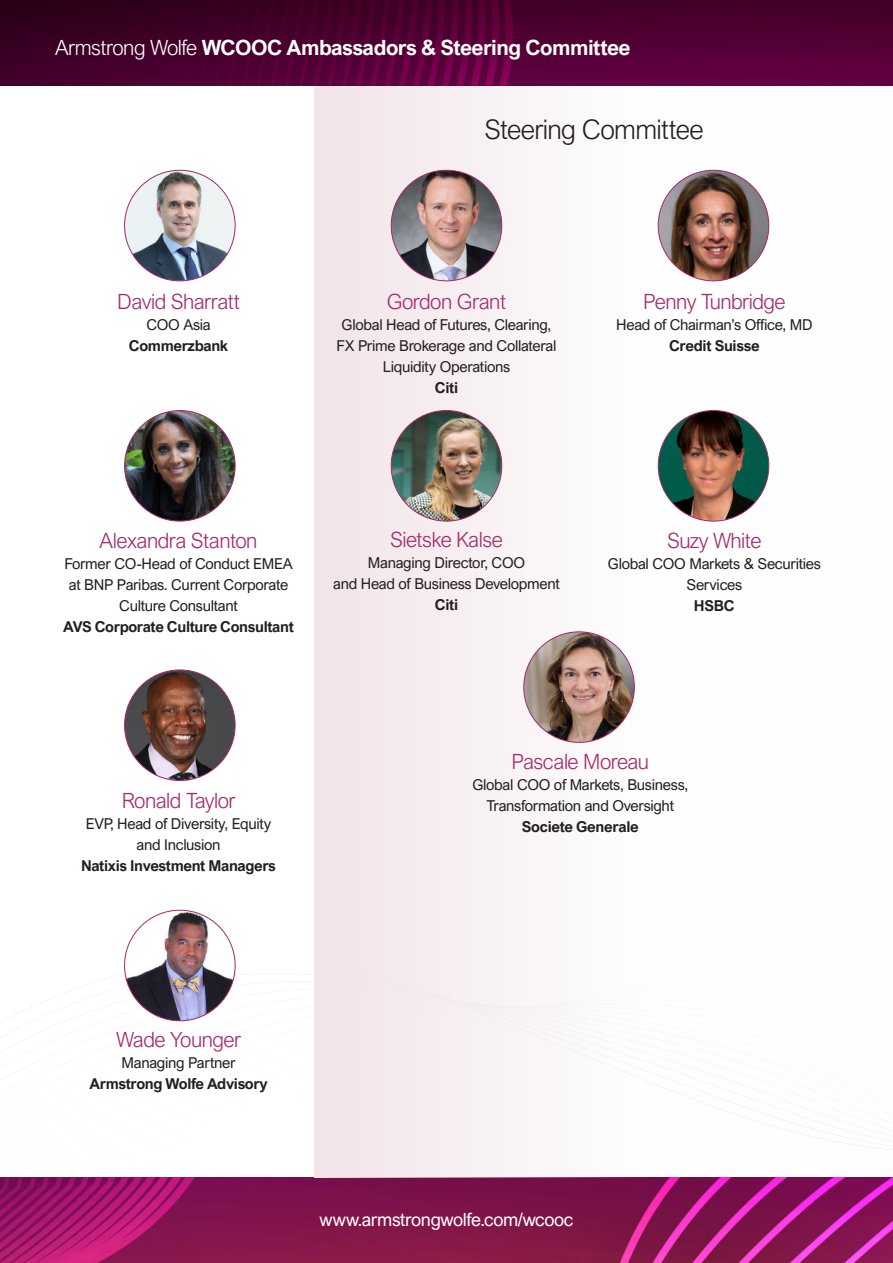
<style>
.page{position:relative;width:893px;height:1263px;background:#fff}
.page>*{position:absolute;margin:0;border:0;box-sizing:border-box;transform-origin:0 0}
.t1{font:300 27px "Arial Nova";letter-spacing:-.025em;color:#231f20}
.t2{font:300 21px "Arial Nova";letter-spacing:-.025em;color:#a52869}
.t3{font:700 21px "Arial Nova";letter-spacing:-.025em;color:#fff}
.t4{font:18.15px "Arial Nova";letter-spacing:-.02em;color:#fff}
.t5{font:15px/21px "Arial Nova";letter-spacing:-.02em;color:#231f20;text-align:center}
.t6{font:700 15px "Arial Nova";letter-spacing:-.025em;color:#231f20}
.s1{font-weight:300}
</style>
<div class="page">
<img style="left:0;top:1178px;width:893px;height:85px">
<div style="left:315px;top:85px;width:578px;height:1093px;background:linear-gradient(to right,#f4e8eb,#fff)"></div>
<img style="left:0;top:0;width:893px;height:85px">
<img style="left:125px;top:170px;width:110px;height:111px;border-radius:55px">
<img style="left:125px;top:411px;width:110px;height:110px;border-radius:55px">
<img style="left:125px;top:670px;width:110px;height:110px;border-radius:55px">
<img style="left:125px;top:910px;width:110px;height:111px;border-radius:55px">
<img style="left:391px;top:170px;width:111px;height:111px;border-radius:55px">
<img style="left:391px;top:411px;width:111px;height:110px;border-radius:55px">
<img style="left:524px;top:632px;width:110px;height:110px;border-radius:55px">
<img style="left:658px;top:170px;width:111px;height:111px;border-radius:55px">
<img style="left:658px;top:411px;width:111px;height:110px;border-radius:55px">
<h2 class="t3" style="left:55px;top:39px;width:577px"><span class="s1">Armstrong Wolfe</span> WCOOC Ambassadors &amp; Steering Committee</h2>
<h1 class="t1" style="left:484px;top:118px;width:221px">Steering Committee</h1>
<h2 class="t2" style="left:117px;top:293px;width:124px">David Sharratt</h2>
<p class="t5" style="left:146px;top:315px;width:66px">COO Asia</p>
<p class="t6" style="left:129px;top:339px;width:101px">Commerzbank</p>
<h2 class="t2" style="left:387px;top:293px;width:121px">Gordon Grant</h2>
<p class="t5" style="left:336px;top:315px;width:221px">Global Head of Futures, Clearing,<br>FX Prime Brokerage and Collateral<br>Liquidity Operations</p>
<p class="t6" style="left:435px;top:381px;width:25px">Citi</p>
<h2 class="t2" style="left:643px;top:293px;width:144px">Penny Tunbridge</h2>
<p class="t5" style="left:616px;top:314px;width:198px">Head of Chairman’s Office, MD</p>
<p class="t6" style="left:669px;top:339px;width:92px">Credit Suisse</p>
<h2 class="t2" style="left:100px;top:532px;width:159px">Alexandra Stanton</h2>
<p class="t5" style="left:64px;top:554px;width:230px">Former CO-Head of Conduct EMEA at BNP Paribas. Current Corporate<br>Culture Consultant</p>
<p class="t6" style="left:63px;top:621px;width:232px">AVS Corporate Culture Consultant</p>
<h2 class="t2" style="left:390px;top:531px;width:114px">Sietske Kalse</h2>
<p class="t5" style="left:333px;top:553px;width:228px">Managing Director, COO<br>and Head of Business Development</p>
<p class="t6" style="left:435px;top:599px;width:25px">Citi</p>
<h2 class="t2" style="left:667px;top:532px;width:96px">Suzy White</h2>
<p class="t5" style="left:608px;top:554px;width:215px">Global COO Markets &amp; Securities<br>Services</p>
<p class="t6" style="left:694px;top:600px;width:42px">HSBC</p>
<h2 class="t2" style="left:122px;top:792px;width:115px">Ronald Taylor</h2>
<p class="t5" style="left:86px;top:814px;width:187px">EVP, Head of Diversity, Equity and Inclusion</p>
<p class="t6" style="left:81px;top:859px;width:196px">Natixis Investment Managers</p>
<h2 class="t2" style="left:511px;top:753px;width:139px">Pascale Moreau</h2>
<p class="t5" style="left:472px;top:775px;width:217px">Global COO of Markets, Business,<br>Transformation and Oversight</p>
<p class="t6" style="left:522px;top:821px;width:118px">Societe Generale</p>
<h2 class="t2" style="left:116px;top:1031px;width:126px">Wade Younger</h2>
<p class="t5" style="left:122px;top:1052px;width:115px">Managing Partner</p>
<p class="t6" style="left:89px;top:1077px;width:180px">Armstrong Wolfe Advisory</p>
<p class="t4" style="left:320px;top:1211px;width:255px">www.armstrongwolfe.com/wcooc</p>
</div>
